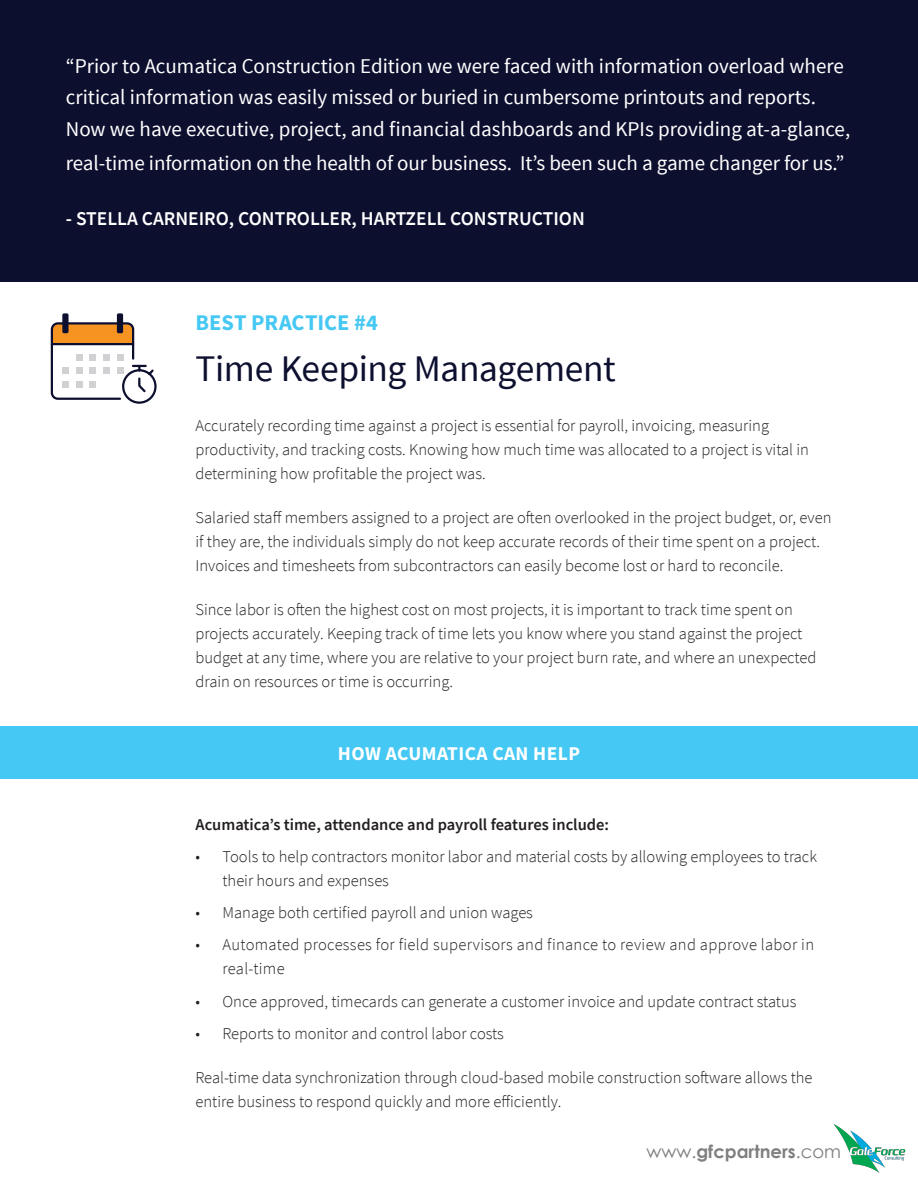
<style>
.page{position:relative;width:918px;height:1188px;background:#fff}
.page>*{position:absolute;margin:0;border:0;box-sizing:border-box;transform-origin:0 0}
.t1{font:37.5px "Source Sans Pro";letter-spacing:-.015em;color:#0d0f2f}
.t2{font:700 22.5px "Source Sans Pro";color:#45c8f4}
.t3{font:21px/31.5px "Source Sans Pro";color:#fff}
.t4{font:600 19.5px "Source Sans Pro";color:#fff}
.t5{font:700 19.5px "Source Sans Pro";letter-spacing:.02em;color:#fff}
.t6{font:700 18px "Century Gothic";color:#808080}
.t7{font:300 16.5px/24px "Source Sans Pro";color:#231f20}
.t8{font:300 16.5px/24px "Source Sans Pro";letter-spacing:.02em;color:#231f20}
.t9{font:600 16.5px "Source Sans Pro";color:#231f20}
.s1{font-weight:400}
</style>
<div class="page">
<div style="left:0;top:726px;width:918px;height:53px;background:#45c8f4"></div>
<div style="left:62px;top:313px;width:7px;height:20px;background:#0d0f2f;border-radius:2px"></div>
<div style="left:117px;top:313px;width:6px;height:20px;background:#0d0f2f;border-radius:2px"></div>
<svg style="left:50px;top:321px;width:107px;height:83px"></svg>
<div style="left:0;top:0;width:918px;height:282px;background:#0d0f2f"></div>
<img style="left:833px;top:1124px;width:73px;height:49px">
<p class="t3" style="left:66px;top:50px;width:786px">“Prior to Acumatica Construction Edition we were faced with information overload where critical information was easily missed or buried in cumbersome printouts and reports.<br>Now we have executive, project, and financial dashboards and KPIs providing at-a-glance,</p>
<p class="t3" style="left:66px;top:148px;width:780px">real-time information on the health of our business. It’s been such a game changer for us.”</p>
<p class="t4" style="left:66px;top:206px;width:521px">- STELLA CARNEIRO, CONTROLLER, HARTZELL CONSTRUCTION</p>
<p class="t2" style="left:195px;top:308px;width:184px">BEST PRACTICE #4</p>
<p class="t1" style="left:195px;top:345px;width:422px">Time Keeping Management</p>
<p class="t7" style="left:195px;top:413px;width:615px">Accurately recording time against a project is essential for payroll, invoicing, measuring productivity, and tracking costs. Knowing how much time was allocated to a project is vital in determining how profitable the project was.</p>
<p class="t7" style="left:195px;top:506px;width:638px">Salaried staff members assigned to a project are often overlooked in the project budget, or, even if they are, the individuals simply do not keep accurate records of their time spent on a project.<br>Invoices and timesheets from subcontractors can easily become lost or hard to reconcile.</p>
<p class="t7" style="left:195px;top:598px;width:622px">Since labor is often the highest cost on most projects, it is important to track time spent on projects accurately. Keeping track of time lets you know where you stand against the project budget at any time, where you are relative to your project burn rate, and where an unexpected drain on resources or time is occurring.</p>
<p class="t5" style="left:338px;top:740px;width:244px">HOW ACUMATICA CAN HELP</p>
<p class="t9" style="left:195px;top:813px;width:415px">Acumatica’s time, attendance and payroll features include:</p>
<p class="t7" style="left:222px;top:844px;width:596px;text-indent:-27px">• Tools to help contractors monitor labor and material costs by allowing employees to track their hours and expenses</p>
<p class="t7" style="left:195px;top:901px;width:339px">• Manage both certified payroll and union wages</p>
<p class="t8" style="left:222px;top:933px;width:593px;text-indent:-27px">• Automated processes for field supervisors and finance to review and approve labor in real-time</p>
<p class="t7" style="left:195px;top:989px;width:603px">• Once approved, timecards can generate a customer invoice and update contract status</p>
<p class="t7" style="left:195px;top:1021px;width:310px">• Reports to monitor and control labor costs</p>
<p class="t7" style="left:195px;top:1066px;width:619px">Real-time data synchronization through cloud-based mobile construction software allows the entire business to respond quickly and more efficiently.</p>
<p class="t6" style="left:647px;top:1138px;width:196px"><span class="s1">www.</span>gfcpartners<span class="s1">.com</span></p>
</div>
